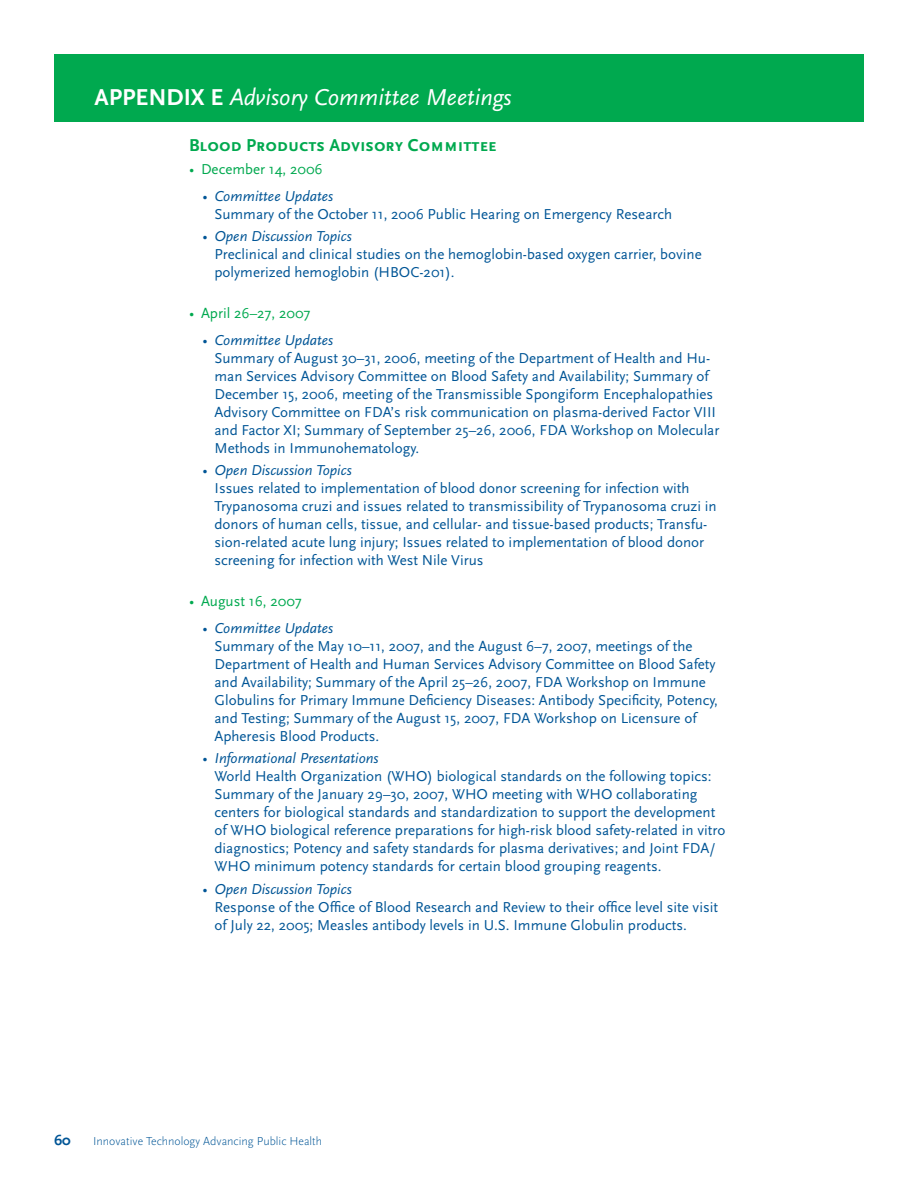
<style>
.page{position:relative;width:918px;height:1188px;background:#fff}
.page>*{position:absolute;margin:0;border:0;box-sizing:border-box;transform-origin:0 0}
.t1{font:italic 24px "Scala Sans";color:#fff}
.t2{font:700 18px "Scala Sans Caps";color:#00a94f}
.t3{font:15px/18px "Scala Sans";color:#005596}
.t4{font:italic 15px "Scala Sans";color:#005596}
.t5{font:15px "Scala Sans";color:#00a94f}
.t6{font:700 15px "Scala Sans";color:#005596}
.t7{font:300 12px "Scala Sans";color:#005596}
.s1{font-family:"Scala Sans Caps";font-weight:700;font-style:normal}
</style>
<div class="page">
<div style="left:54px;top:54px;width:810px;height:68px;background:#00a94f"></div>
<h1 class="t1" style="left:94px;top:84px;width:419px"><span class="s1">APPENDIX E</span> Advisory Committee Meetings</h1>
<p class="t2" style="left:189px;top:135px;width:309px">Blood Products Advisory Committee</p>
<p class="t5" style="left:189px;top:161px;width:135px">• December 14, 2006</p>
<p class="t4" style="left:202px;top:188px;width:132px">• Committee Updates</p>
<p class="t3" style="left:214px;top:205px;width:459px">Summary of the October 11, 2006 Public Hearing on Emergency Research</p>
<p class="t4" style="left:202px;top:228px;width:151px">• Open Discussion Topics</p>
<p class="t3" style="left:214px;top:246px;width:489px">Preclinical and clinical studies on the hemoglobin-based oxygen carrier, bovine polymerized hemoglobin (HBOC-201).</p>
<p class="t5" style="left:189px;top:305px;width:123px">• April 26–27, 2007</p>
<p class="t4" style="left:202px;top:332px;width:132px">• Committee Updates</p>
<p class="t3" style="left:214px;top:349px;width:506px">Summary of August 30–31, 2006, meeting of the Department of Health and Hu&shy;man Services Advisory Committee on Blood Safety and Availability; Summary of December 15, 2006, meeting of the Transmissible Spongiform Encephalopathies Advisory Committee on FDA’s risk communication on plasma-derived Factor VIII and Factor XI; Summary of September 25–26, 2006, FDA Workshop on Molecular Methods in Immunohematology.</p>
<p class="t4" style="left:202px;top:462px;width:151px">• Open Discussion Topics</p>
<p class="t3" style="left:214px;top:480px;width:504px">Issues related to implementation of blood donor screening for infection with Trypanosoma cruzi and issues related to transmissibility of Trypanosoma cruzi in donors of human cells, tissue, and cellular- and tissue-based products; Transfu&shy;sion-related acute lung injury; Issues related to implementation of blood donor screening for infection with West Nile Virus</p>
<p class="t5" style="left:189px;top:593px;width:114px">• August 16, 2007</p>
<p class="t4" style="left:202px;top:620px;width:132px">• Committee Updates</p>
<p class="t3" style="left:214px;top:637px;width:505px">Summary of the May 10–11, 2007, and the August 6–7, 2007, meetings of the Department of Health and Human Services Advisory Committee on Blood Safety and Availability; Summary of the April 25–26, 2007, FDA Workshop on Immune Globulins for Primary Immune Deficiency Diseases: Antibody Specificity, Potency, and Testing; Summary of the August 15, 2007, FDA Workshop on Licensure of Apheresis Blood Products.</p>
<p class="t4" style="left:202px;top:750px;width:178px">• Informational Presentations</p>
<p class="t3" style="left:214px;top:768px;width:512px">World Health Organization (WHO) biological standards on the following topics:<br>Summary of the January 29–30, 2007, WHO meeting with WHO collaborating centers for biological standards and standardization to support the development of WHO biological reference preparations for high-risk blood safety-related in vitro diagnostics; Potency and safety standards for plasma derivatives; and Joint FDA/ WHO minimum potency standards for certain blood grouping reagents.</p>
<p class="t4" style="left:202px;top:881px;width:151px">• Open Discussion Topics</p>
<p class="t3" style="left:214px;top:898px;width:505px">Response of the Office of Blood Research and Review to their office level site visit of July 22, 2005; Measles antibody levels in U.S. Immune Globulin products.</p>
<p class="t6" style="left:54px;top:1132px;width:18px">60</p>
<p class="t7" style="left:93px;top:1135px;width:231px">Innovative Technology Advancing Public Health</p>
</div>
